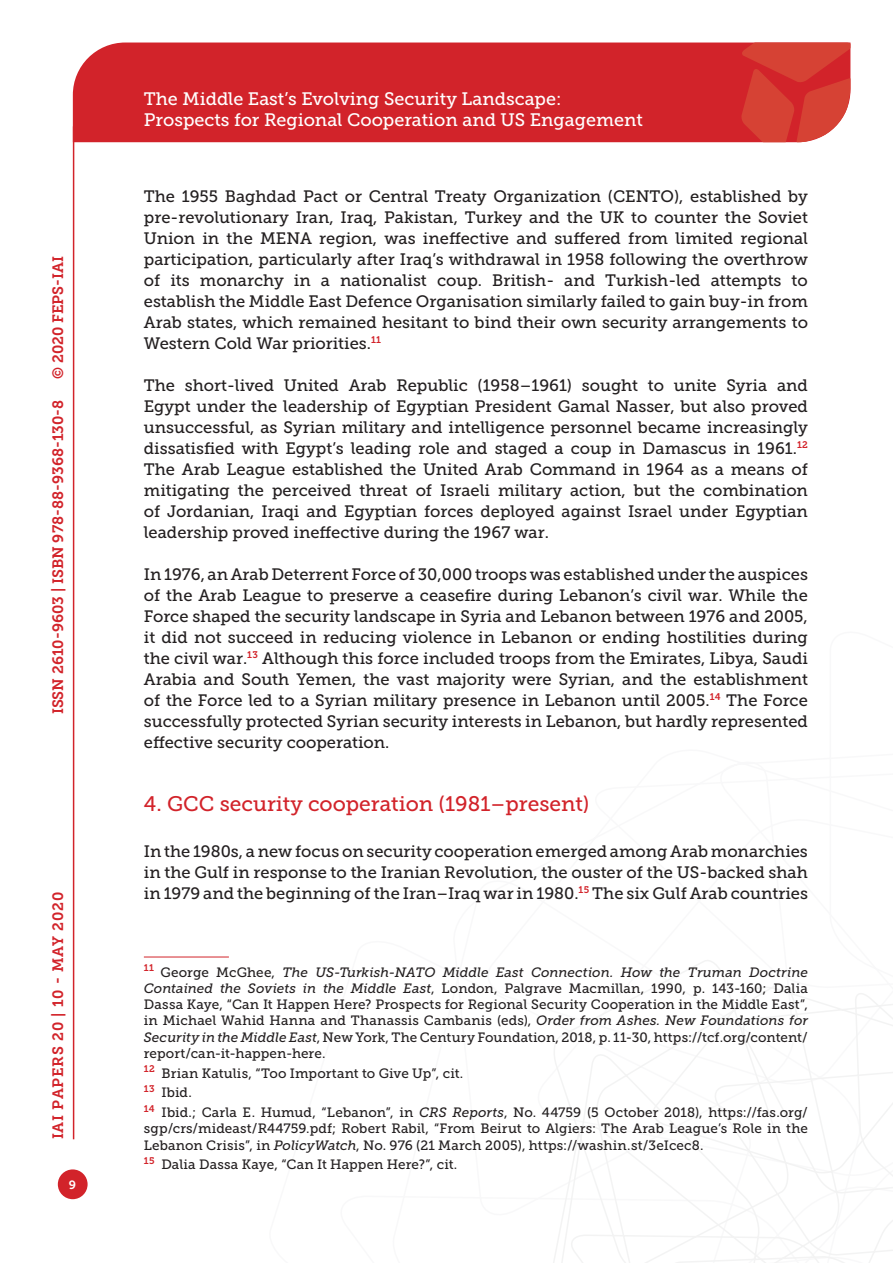
<style>
.page{position:relative;width:893px;height:1263px;background:#fff}
.page>*{position:absolute;margin:0;border:0;box-sizing:border-box;transform-origin:0 0}
.Titolo_paragrafo{font:21px "Museo Slab 500";color:#d2232a}
.t1{font:18px/21.6px "Museo Slab 500";color:#fff}
.Testo{font:16.5px/21px "Museo Slab 500";color:#231f20;text-align:justify}
.t2{font:15px "Museo Slab 700";color:#d2232a}
.t3{font:15px "Museo Slab 700";letter-spacing:.05em;color:#d2232a}
.Nota{font:13.5px/16.2px "Museo Slab 500";letter-spacing:.01em;color:#231f20;text-align:justify}
.t4{font:12px "Museo Slab 700";color:#fff}
.s1{font-style:italic}
</style>
<div class="page">
<svg style="left:553px;top:960px;width:340px;height:303px"></svg>
<div style="left:73px;top:43px;width:668px;height:99px;background:#d2232a"></div>
<svg style="left:741px;top:43px;width:109px;height:99px;background:#d6433b"></svg>
<div style="left:58px;top:1169px;width:30px;height:30px;background:#d2232a;border-radius:50%"></div>
<hr style="left:73px;top:126px;width:1px;height:1013px;background:#d2232a">
<hr style="left:144px;top:957px;width:85px;height:1px;background:#d2232a">
<p class="t2" style="left:50px;top:379px;width:125px;rotate:-90deg">© 2020 FEPS-IAI</p>
<p class="t2" style="left:49px;top:714px;width:316px;rotate:-90deg">ISSN 2610-9603 | ISBN 978-88-9368-130-8</p>
<p class="t3" style="left:50px;top:1139px;width:249px;rotate:-90deg">IAI PAPERS 20 | 10 - MAY 2020</p>
<p class="t4" style="left:69px;top:1178px;width:9px">9</p>
<p class="t1" style="left:144px;top:88px;width:500px">The Middle East’s Evolving Security Landscape:<br>Prospects for Regional Cooperation and US Engagement</p>
<p class="Testo" style="left:144px;top:186px;width:666px">The 1955 Baghdad Pact or Central Treaty Organization (CENTO), established by pre-revolutionary Iran, Iraq, Pakistan, Turkey and the UK to counter the Soviet Union in the MENA region, was ineffective and suffered from limited regional participation, particularly after Iraq’s withdrawal in 1958 following the overthrow of its monarchy in a nationalist coup. British- and Turkish-led attempts to establish the Middle East Defence Organisation similarly failed to gain buy-in from Arab states, which remained hesitant to bind their own security arrangements to Western Cold War priorities.<sup>11</sup></p>
<p class="Testo" style="left:144px;top:375px;width:666px">The short-lived United Arab Republic (1958–1961) sought to unite Syria and Egypt under the leadership of Egyptian President Gamal Nasser, but also proved unsuccessful, as Syrian military and intelligence personnel became increasingly dissatisfied with Egypt’s leading role and staged a coup in Damascus in 1961.<sup>12<br></sup>The Arab League established the United Arab Command in 1964 as a means of mitigating the perceived threat of Israeli military action, but the combination of Jordanian, Iraqi and Egyptian forces deployed against Israel under Egyptian leadership proved ineffective during the 1967 war.</p>
<p class="Testo" style="left:144px;top:564px;width:666px">In 1976, an Arab Deterrent Force of 30,000 troops was established under the auspices of the Arab League to preserve a ceasefire during Lebanon’s civil war. While the Force shaped the security landscape in Syria and Lebanon between 1976 and 2005, it did not succeed in reducing violence in Lebanon or ending hostilities during the civil war.<sup>13</sup> Although this force included troops from the Emirates, Libya, Saudi Arabia and South Yemen, the vast majority were Syrian, and the establishment of the Force led to a Syrian military presence in Lebanon until 2005.<sup>14</sup> The Force successfully protected Syrian security interests in Lebanon, but hardly represented effective security cooperation.</p>
<p class="Titolo_paragrafo" style="left:144px;top:792px;width:447px">4. GCC security cooperation (1981–present)</p>
<p class="Testo" style="left:144px;top:841px;width:666px">In the 1980s, a new focus on security cooperation emerged among Arab monarchies in the Gulf in response to the Iranian Revolution, the ouster of the US-backed shah in 1979 and the beginning of the Iran–Iraq war in 1980.<sup>15</sup> The six Gulf Arab countries</p>
<p class="Nota" style="left:144px;top:964px;width:666px"><sup>11</sup> George McGhee, <span class="s1">The US-Turkish-NATO Middle East Connection. How the Truman Doctrine Contained the Soviets in the Middle East</span>, London, Palgrave Macmillan, 1990, p. 143-160; Dalia Dassa Kaye, “Can It Happen Here? Prospects for Regional Security Cooperation in the Middle East”, in Michael Wahid Hanna and Thanassis Cambanis (eds), <span class="s1">Order from Ashes. New Foundations for Security in the Middle East</span>, New York, The Century Foundation, 2018, p. 11-30, https://tcf.org/content/ report/can-it-happen-here.</p>
<p class="Nota" style="left:144px;top:1065px;width:321px"><sup>12</sup> Brian Katulis, “Too Important to Give Up”, cit.</p>
<p class="Nota" style="left:144px;top:1085px;width:50px"><sup>13</sup> Ibid.</p>
<p class="Nota" style="left:144px;top:1104px;width:666px"><sup>14</sup> Ibid.; Carla E. Humud, “Lebanon”, in <span class="s1">CRS Reports</span>, No. 44759 (5 October 2018), https://fas.org/ sgp/crs/mideast/R44759.pdf; Robert Rabil, “From Beirut to Algiers: The Arab League’s Role in the Lebanon Crisis”, in <span class="s1">PolicyWatch</span>, No. 976 (21 March 2005), https://washin.st/3eIcec8.</p>
<p class="Nota" style="left:144px;top:1157px;width:315px"><sup>15</sup> Dalia Dassa Kaye, “Can It Happen Here?”, cit.</p>
</div>
